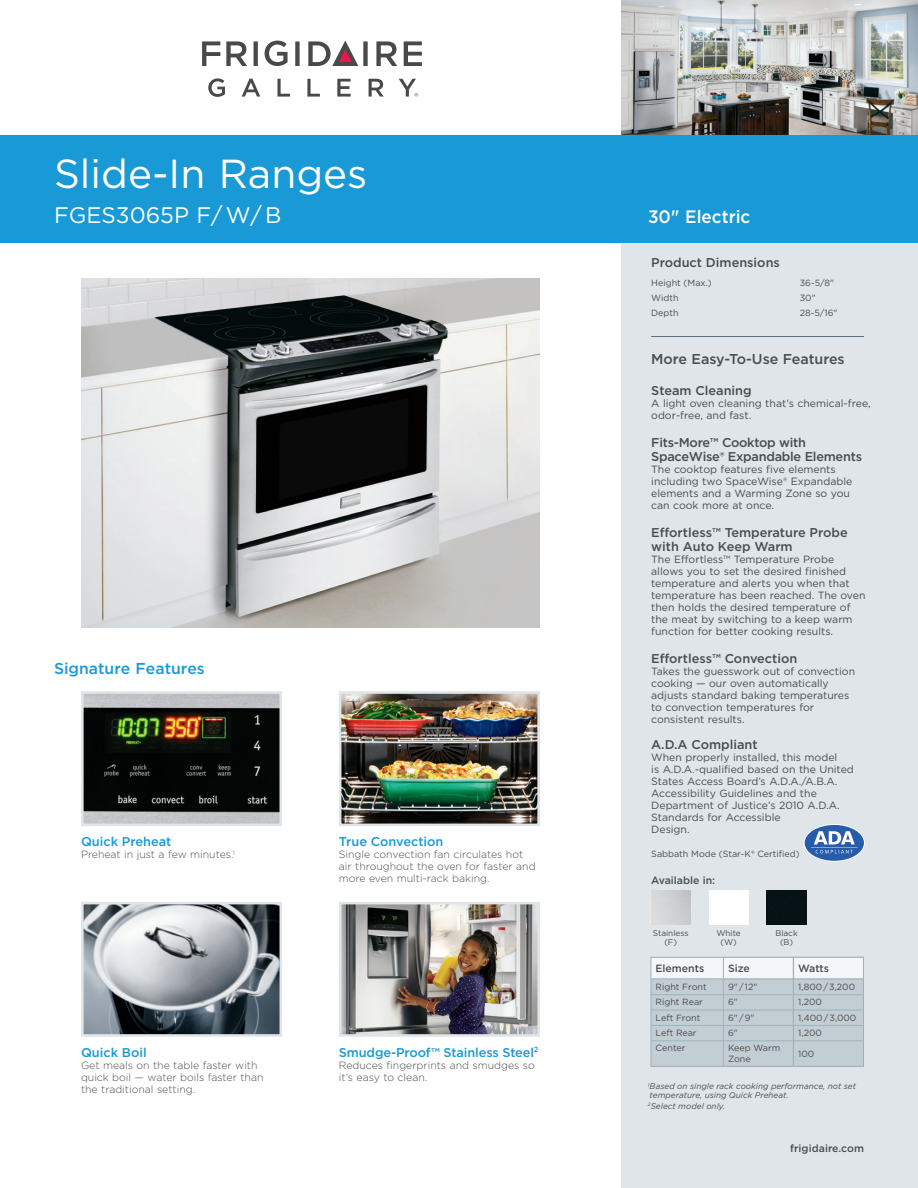
<style>
.page{position:relative;width:918px;height:1188px;background:#fff}
.page>*{position:absolute;margin:0;border:0;box-sizing:border-box;transform-origin:0 0}
.t1{font:40.5px "Gotham";color:#fff}
.t2{font:22.5px "Gotham";color:#fff}
.t3{font:500 18px "Gotham";color:#fff;scale:.95 1}
.t4{font:500 15.75px "Gotham";color:#1999d6}
.t5{font:500 14.25px "Gotham";color:#4b4c4d}
.t6{font:500 12.75px/14.2px "Gotham";color:#4b4c4d}
.t7{font:500 12.75px "Gotham";letter-spacing:-.01em;color:#1999d6}
.t8{font:500 12.75px/14.2px "Gotham";letter-spacing:-.02em;color:#4b4c4d}
.t9{font:10.5px/12px "Gotham";color:#4b4c4d}
.t10{font:300 10.5px/12px "Gotham";color:#4b4c4d}
.t11{font:500 10.5px "Gotham";color:#4b4c4d}
.t12{font:9px/15.3px "Gotham";color:#4b4c4d}
.t13{font:italic 8.25px/8.2px "Gotham";color:#4b4c4d}
.t14{font:8.25px/9px "Gotham";color:#4b4c4d;text-align:center}
</style>
<div class="page">
<div style="left:621px;top:0;width:297px;height:1188px;background:#dfe5e9"></div>
<hr style="left:651px;top:336px;width:213px;height:1px;background:#5b6f7b">
<img style="left:621px;top:0;width:297px;height:135px">
<div style="left:0;top:135px;width:918px;height:108px;background:#1999d6"></div>
<svg style="left:208px;top:78px;width:17px;height:19px"></svg>
<svg style="left:242px;top:79px;width:18px;height:18px"></svg>
<svg style="left:277px;top:79px;width:13px;height:18px"></svg>
<svg style="left:307px;top:79px;width:13px;height:18px"></svg>
<svg style="left:337px;top:79px;width:14px;height:18px"></svg>
<svg style="left:369px;top:79px;width:15px;height:18px"></svg>
<svg style="left:265px;top:41px;width:23px;height:25px"></svg>
<svg style="left:404px;top:41px;width:18px;height:25px"></svg>
<svg style="left:202px;top:41px;width:18px;height:25px"></svg>
<svg style="left:226px;top:41px;width:21px;height:25px"></svg>
<svg style="left:254px;top:41px;width:4px;height:25px"></svg>
<svg style="left:295px;top:41px;width:5px;height:25px"></svg>
<svg style="left:376px;top:41px;width:21px;height:25px"></svg>
<svg style="left:308px;top:40px;width:60px;height:26px"></svg>
<svg style="left:399px;top:79px;width:19px;height:18px"></svg>
<img style="left:82px;top:278px;width:457px;height:350px">
<div style="left:651px;top:957px;width:212px;height:109px;background:#c3cdd4"></div>
<div style="left:651px;top:957px;width:212px;height:22px;background:#f4f6f7"></div>
<hr style="left:651px;top:979px;width:212px;height:1px;background:#a2b1bb">
<hr style="left:651px;top:994px;width:212px;height:1px;background:#a2b1bb">
<hr style="left:651px;top:1010px;width:212px;height:1px;background:#a2b1bb">
<hr style="left:651px;top:1025px;width:212px;height:1px;background:#a2b1bb">
<hr style="left:651px;top:1041px;width:212px;height:1px;background:#a2b1bb">
<div style="left:651px;top:957px;width:213px;height:110px;border:1px solid #a2b1bb"></div>
<div style="left:793px;top:957px;width:71px;height:110px;border:1px solid #a2b1bb"></div>
<div style="left:723px;top:957px;width:70px;height:110px;border:1px solid #a2b1bb"></div>
<div style="left:709px;top:891px;width:40px;height:34px;background:#fff"></div>
<img style="left:767px;top:891px;width:39px;height:34px">
<img style="left:85px;top:906px;width:193px;height:127px">
<div style="left:81px;top:902px;width:201px;height:135px;border:3px solid #dfe5e9"></div>
<img style="left:343px;top:906px;width:193px;height:127px">
<div style="left:339px;top:902px;width:201px;height:135px;border:3px solid #dfe5e9"></div>
<img style="left:85px;top:695px;width:193px;height:127px">
<div style="left:81px;top:691px;width:201px;height:135px;border:3px solid #dfe5e9"></div>
<img style="left:343px;top:695px;width:193px;height:127px">
<div style="left:339px;top:691px;width:201px;height:135px;border:3px solid #dfe5e9"></div>
<svg style="left:805px;top:825px;width:59px;height:36px"></svg>
<h1 class="t1" style="left:54px;top:147px;width:315px">Slide-In Ranges</h1>
<h2 class="t2" style="left:54px;top:201px;width:229px">FGES3065P F/ W/ B</h2>
<h2 class="t2" style="left:69px;top:201px;width:17px">P</h2>
<h2 class="t2" style="left:143px;top:201px;width:46px">85K</h2>
<h3 class="t3" style="left:648px;top:205px;width:109px">30" Electric</h3>
<h3 class="t3" style="left:652px;top:205px;width:109px">30" Electric</h3>
<p class="t6" style="left:651px;top:255px;width:130px">Product Dimensions</p>
<p class="t12" style="left:651px;top:275px;width:62px">Height (Max.)</p>
<p class="t12" style="left:800px;top:275px;width:36px">36-5/8"</p>
<p class="t12" style="left:651px;top:290px;width:29px">Width</p>
<p class="t12" style="left:800px;top:290px;width:17px">30"</p>
<p class="t12" style="left:651px;top:305px;width:29px">Depth</p>
<p class="t12" style="left:800px;top:305px;width:39px">28-5/16"</p>
<h3 class="t5" style="left:651px;top:349px;width:195px">More Easy-To-Use Features</h3>
<p class="t6" style="left:651px;top:384px;width:102px">Steam Cleaning</p>
<p class="t9" style="left:651px;top:397px;width:221px">A light oven cleaning that’s chemical-free, odor-free, and fast.</p>
<p class="t8" style="left:651px;top:435px;width:212px">Fits-More™ Cooktop with<br>SpaceWise® Expandable Elements</p>
<p class="t9" style="left:651px;top:463px;width:203px">The cooktop features five elements including two SpaceWise® Expandable elements and a Warming Zone so you can cook more at once.</p>
<p class="t6" style="left:651px;top:525px;width:198px">Effortless™ Temperature Probe with Auto Keep Warm</p>
<p class="t9" style="left:651px;top:553px;width:216px">The Effortless™ Temperature Probe allows you to set the desired finished temperature and alerts you when that temperature has been reached. The oven then holds the desired temperature of the meat by switching to a keep warm function for better cooking results.</p>
<p class="t6" style="left:651px;top:651px;width:148px">Effortless™ Convection</p>
<p class="t9" style="left:651px;top:665px;width:205px">Takes the guesswork out of convection cooking — our oven automatically adjusts standard baking temperatures to convection temperatures for consistent results.</p>
<p class="t6" style="left:651px;top:738px;width:108px">A.D.A Compliant</p>
<p class="t9" style="left:651px;top:751px;width:204px">When properly installed, this model<br>is A.D.A.-qualified based on the United<br>States Access Board’s A.D.A./A.B.A.<br>Accessibility Guidelines and the<br>Department of Justice’s 2010 A.D.A.<br>Standards for Accessible<br>Design.</p>
<p class="t12" style="left:651px;top:846px;width:150px">Sabbath Mode (Star-K® Certified)</p>
<p class="t11" style="left:651px;top:874px;width:65px">Available in:</p>
<h3 class="t4" style="left:54px;top:658px;width:152px">Signature Features</h3>
<p class="t7" style="left:81px;top:833px;width:92px">Quick Preheat</p>
<p class="t10" style="left:81px;top:848px;width:156px">Preheat in just a few minutes.<sup>1</sup></p>
<p class="t7" style="left:339px;top:833px;width:106px">True Convection</p>
<p class="t10" style="left:339px;top:848px;width:198px">Single convection fan circulates hot air throughout the oven for faster and more even multi-rack baking.</p>
<p class="t7" style="left:81px;top:1044px;width:67px">Quick Boil</p>
<p class="t10" style="left:81px;top:1059px;width:184px">Get meals on the table faster with quick boil — water boils faster than the traditional setting.</p>
<p class="t7" style="left:339px;top:1044px;width:201px">Smudge-Proof™ Stainless Steel<sup>2</sup></p>
<p class="t10" style="left:339px;top:1059px;width:197px">Reduces fingerprints and smudges so it’s easy to clean.</p>
<p class="t14" style="left:653px;top:928px;width:37px">Stainless (F)</p>
<p class="t11" style="left:656px;top:961px;width:50px">Elements</p>
<p class="t12" style="left:656px;top:979px;width:53px">Right Front<br>Right Rear<br>Left Front<br>Left Rear<br>Center</p>
<p class="t14" style="left:716px;top:928px;width:26px">White (W)</p>
<p class="t14" style="left:775px;top:928px;width:24px">Black (B)</p>
<p class="t11" style="left:728px;top:961px;width:23px">Size</p>
<p class="t12" style="left:728px;top:979px;width:54px">9" / 12"<br>6"<br>6" / 9"<br>6"<br>Keep Warm</p>
<p class="t12" style="left:728px;top:1051px;width:24px">Zone</p>
<p class="t11" style="left:798px;top:961px;width:32px">Watts</p>
<p class="t12" style="left:798px;top:979px;width:60px">1,800 / 3,200<br>1,200<br>1,400 / 3,000<br>1,200</p>
<p class="t12" style="left:798px;top:1046px;width:18px">100</p>
<p class="t13" style="left:648px;top:1082px;width:210px"><sup>1</sup>Based on single rack cooking performance, not set temperature, using Quick Preheat.</p>
<p class="t13" style="left:648px;top:1102px;width:79px"><sup>2</sup>Select model only.</p>
<p class="t11" style="left:790px;top:1141px;width:75px">frigidaire.com</p>
</div>
